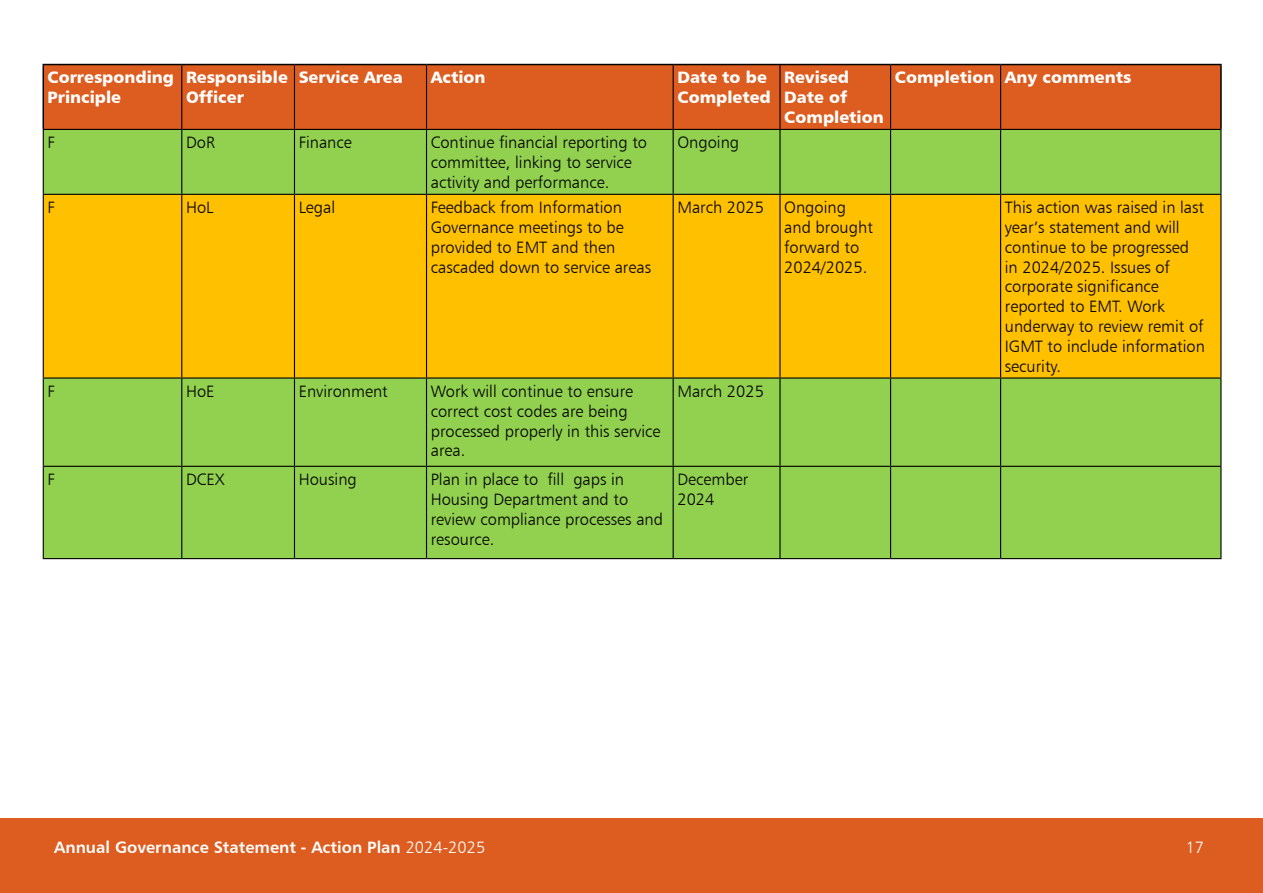
<style>
.page{position:relative;width:1263px;height:893px;background:#fff}
.page>*{position:absolute;margin:0;border:0;box-sizing:border-box;transform-origin:0 0}
.t1{font:16.5px/19.8px "Humanist 777 BT Light B";color:#000}
.t2{font:16.5px/19.8px "Humanist 777 BT Black B";color:#fff}
.t3{font:16.5px "Humanist 777 BT Bold B";color:#fff}
.t4{font:16.5px "Humanist 777 BT Light B";color:#fff}
.s1{font-family:"Humanist 777 BT Light B"}
</style>
<div class="page">
<div style="left:0;top:819px;width:1263px;height:74px;background:#dd5d20"></div>
<div style="left:44px;top:65px;width:1176px;height:64px;background:#dd5d20"></div>
<div style="left:44px;top:130px;width:1176px;height:64px;background:#92d050"></div>
<div style="left:44px;top:195px;width:1176px;height:182px;background:#ffc000"></div>
<div style="left:44px;top:379px;width:1176px;height:179px;background:#92d050"></div>
<hr style="left:43px;top:129px;width:139px;height:1px;background:#000">
<hr style="left:182px;top:129px;width:112px;height:1px;background:#000">
<hr style="left:294px;top:129px;width:132px;height:1px;background:#000">
<hr style="left:426px;top:129px;width:247px;height:1px;background:#000">
<hr style="left:673px;top:129px;width:107px;height:1px;background:#000">
<hr style="left:780px;top:129px;width:110px;height:1px;background:#000">
<hr style="left:890px;top:129px;width:110px;height:1px;background:#000">
<hr style="left:1000px;top:129px;width:221px;height:1px;background:#000">
<hr style="left:181px;top:65px;width:1px;height:64px;background:#000">
<hr style="left:294px;top:65px;width:1px;height:64px;background:#000">
<hr style="left:426px;top:65px;width:1px;height:64px;background:#000">
<hr style="left:673px;top:65px;width:1px;height:64px;background:#000">
<hr style="left:779px;top:65px;width:1px;height:64px;background:#000">
<hr style="left:890px;top:65px;width:1px;height:64px;background:#000">
<hr style="left:1000px;top:65px;width:1px;height:64px;background:#000">
<hr style="left:43px;top:64px;width:139px;height:1px;background:#000">
<hr style="left:43px;top:65px;width:1px;height:64px;background:#000">
<hr style="left:182px;top:64px;width:112px;height:1px;background:#000">
<hr style="left:294px;top:64px;width:132px;height:1px;background:#000">
<hr style="left:426px;top:64px;width:247px;height:1px;background:#000">
<hr style="left:673px;top:64px;width:107px;height:1px;background:#000">
<hr style="left:780px;top:64px;width:110px;height:1px;background:#000">
<hr style="left:890px;top:64px;width:110px;height:1px;background:#000">
<hr style="left:1000px;top:64px;width:222px;height:1px;background:#000">
<hr style="left:1220px;top:65px;width:2px;height:64px;background:#000">
<hr style="left:43px;top:130px;width:1px;height:64px;background:#000">
<hr style="left:181px;top:130px;width:1px;height:64px;background:#000">
<hr style="left:294px;top:130px;width:1px;height:64px;background:#000">
<hr style="left:426px;top:130px;width:1px;height:64px;background:#000">
<hr style="left:673px;top:130px;width:1px;height:64px;background:#000">
<hr style="left:779px;top:130px;width:1px;height:64px;background:#000">
<hr style="left:890px;top:130px;width:1px;height:64px;background:#000">
<hr style="left:1000px;top:130px;width:1px;height:64px;background:#000">
<hr style="left:1220px;top:130px;width:1px;height:64px;background:#000">
<hr style="left:43px;top:195px;width:1px;height:182px;background:#000">
<hr style="left:43px;top:194px;width:139px;height:1px;background:#000">
<hr style="left:182px;top:194px;width:112px;height:1px;background:#000">
<hr style="left:294px;top:194px;width:132px;height:1px;background:#000">
<hr style="left:426px;top:194px;width:247px;height:1px;background:#000">
<hr style="left:673px;top:194px;width:107px;height:1px;background:#000">
<hr style="left:780px;top:194px;width:110px;height:1px;background:#000">
<hr style="left:890px;top:194px;width:110px;height:1px;background:#000">
<hr style="left:1000px;top:194px;width:221px;height:1px;background:#000">
<hr style="left:181px;top:195px;width:1px;height:182px;background:#000">
<hr style="left:294px;top:195px;width:1px;height:182px;background:#000">
<hr style="left:426px;top:195px;width:1px;height:182px;background:#000">
<hr style="left:673px;top:195px;width:1px;height:182px;background:#000">
<hr style="left:779px;top:195px;width:1px;height:182px;background:#000">
<hr style="left:890px;top:195px;width:1px;height:182px;background:#000">
<hr style="left:1000px;top:195px;width:1px;height:182px;background:#000">
<hr style="left:1220px;top:195px;width:1px;height:182px;background:#000">
<hr style="left:43px;top:379px;width:1px;height:87px;background:#000">
<hr style="left:43px;top:377px;width:139px;height:2px;background:#000">
<hr style="left:182px;top:377px;width:112px;height:2px;background:#000">
<hr style="left:294px;top:377px;width:132px;height:2px;background:#000">
<hr style="left:426px;top:377px;width:247px;height:2px;background:#000">
<hr style="left:673px;top:377px;width:107px;height:2px;background:#000">
<hr style="left:780px;top:377px;width:110px;height:2px;background:#000">
<hr style="left:890px;top:377px;width:110px;height:2px;background:#000">
<hr style="left:1000px;top:377px;width:221px;height:2px;background:#000">
<hr style="left:181px;top:379px;width:1px;height:87px;background:#000">
<hr style="left:294px;top:379px;width:1px;height:87px;background:#000">
<hr style="left:426px;top:379px;width:1px;height:87px;background:#000">
<hr style="left:673px;top:379px;width:1px;height:87px;background:#000">
<hr style="left:779px;top:379px;width:1px;height:87px;background:#000">
<hr style="left:890px;top:379px;width:1px;height:87px;background:#000">
<hr style="left:1000px;top:379px;width:1px;height:87px;background:#000">
<hr style="left:1220px;top:379px;width:1px;height:87px;background:#000">
<hr style="left:43px;top:467px;width:1px;height:91px;background:#000">
<hr style="left:43px;top:466px;width:139px;height:1px;background:#000">
<hr style="left:182px;top:466px;width:112px;height:1px;background:#000">
<hr style="left:294px;top:466px;width:132px;height:1px;background:#000">
<hr style="left:426px;top:466px;width:247px;height:1px;background:#000">
<hr style="left:673px;top:466px;width:107px;height:1px;background:#000">
<hr style="left:780px;top:466px;width:110px;height:1px;background:#000">
<hr style="left:890px;top:466px;width:110px;height:1px;background:#000">
<hr style="left:1000px;top:466px;width:221px;height:1px;background:#000">
<hr style="left:181px;top:467px;width:1px;height:91px;background:#000">
<hr style="left:294px;top:467px;width:1px;height:91px;background:#000">
<hr style="left:426px;top:467px;width:1px;height:91px;background:#000">
<hr style="left:673px;top:467px;width:1px;height:91px;background:#000">
<hr style="left:779px;top:467px;width:1px;height:91px;background:#000">
<hr style="left:890px;top:467px;width:1px;height:91px;background:#000">
<hr style="left:1000px;top:467px;width:1px;height:91px;background:#000">
<hr style="left:1220px;top:467px;width:1px;height:91px;background:#000">
<hr style="left:1000px;top:558px;width:221px;height:1px;background:#000">
<hr style="left:43px;top:558px;width:139px;height:1px;background:#000">
<hr style="left:182px;top:558px;width:112px;height:1px;background:#000">
<hr style="left:294px;top:558px;width:132px;height:1px;background:#000">
<hr style="left:426px;top:558px;width:247px;height:1px;background:#000">
<hr style="left:673px;top:558px;width:107px;height:1px;background:#000">
<hr style="left:780px;top:558px;width:110px;height:1px;background:#000">
<hr style="left:890px;top:558px;width:110px;height:1px;background:#000">
<p class="t2" style="left:48px;top:67px;width:128px">Corresponding<br>Principle</p>
<p class="t2" style="left:186px;top:67px;width:103px">Responsible<br>Officer</p>
<p class="t2" style="left:299px;top:67px;width:105px">Service Area</p>
<p class="t2" style="left:431px;top:67px;width:56px">Action</p>
<p class="t2" style="left:677px;top:67px;width:95px">Date to be<br>Completed</p>
<p class="t2" style="left:784px;top:67px;width:101px">Revised<br>Date of<br>Completion</p>
<p class="t2" style="left:895px;top:67px;width:101px">Completion</p>
<p class="t2" style="left:1005px;top:67px;width:128px">Any comments</p>
<p class="t1" style="left:48px;top:132px;width:9px">F</p>
<p class="t1" style="left:186px;top:132px;width:30px">DoR</p>
<p class="t1" style="left:299px;top:132px;width:55px">Finance</p>
<p class="t1" style="left:431px;top:132px;width:218px">Continue financial reporting to committee, linking to service activity and performance.</p>
<p class="t1" style="left:677px;top:132px;width:63px">Ongoing</p>
<p class="t1" style="left:48px;top:197px;width:9px">F</p>
<p class="t1" style="left:186px;top:197px;width:29px">HoL</p>
<p class="t1" style="left:299px;top:197px;width:38px">Legal</p>
<p class="t1" style="left:431px;top:197px;width:222px">Feedback from Information<br>Governance meetings to be provided to EMT and then cascaded down to service areas</p>
<p class="t1" style="left:677px;top:197px;width:88px">March 2025</p>
<p class="t1" style="left:784px;top:197px;width:90px">Ongoing and brought forward to<br>2024/2025.</p>
<p class="t1" style="left:1005px;top:197px;width:202px">This action was raised in last year’s statement and will continue to be progressed in 2024/2025. Issues of corporate significance reported to EMT. Work underway to review remit of<br>IGMT to include information security.</p>
<p class="t1" style="left:48px;top:381px;width:9px">F</p>
<p class="t1" style="left:186px;top:381px;width:30px">HoE</p>
<p class="t1" style="left:299px;top:381px;width:91px">Environment</p>
<p class="t1" style="left:431px;top:381px;width:231px">Work will continue to ensure correct cost codes are being processed properly in this service area.</p>
<p class="t1" style="left:677px;top:381px;width:88px">March 2025</p>
<p class="t1" style="left:48px;top:469px;width:9px">F</p>
<p class="t1" style="left:186px;top:469px;width:40px">DCEX</p>
<p class="t1" style="left:299px;top:469px;width:60px">Housing</p>
<p class="t1" style="left:431px;top:469px;width:234px">Plan in place to fill gaps in<br>Housing Department and to review compliance processes and resource.</p>
<p class="t1" style="left:677px;top:469px;width:72px">December<br>2024</p>
<p class="t3" style="left:54px;top:837px;width:432px">Annual Governance Statement - Action Plan <span class="s1">2024-2025</span></p>
<p class="t4" style="left:1186px;top:837px;width:20px">17</p>
</div>
